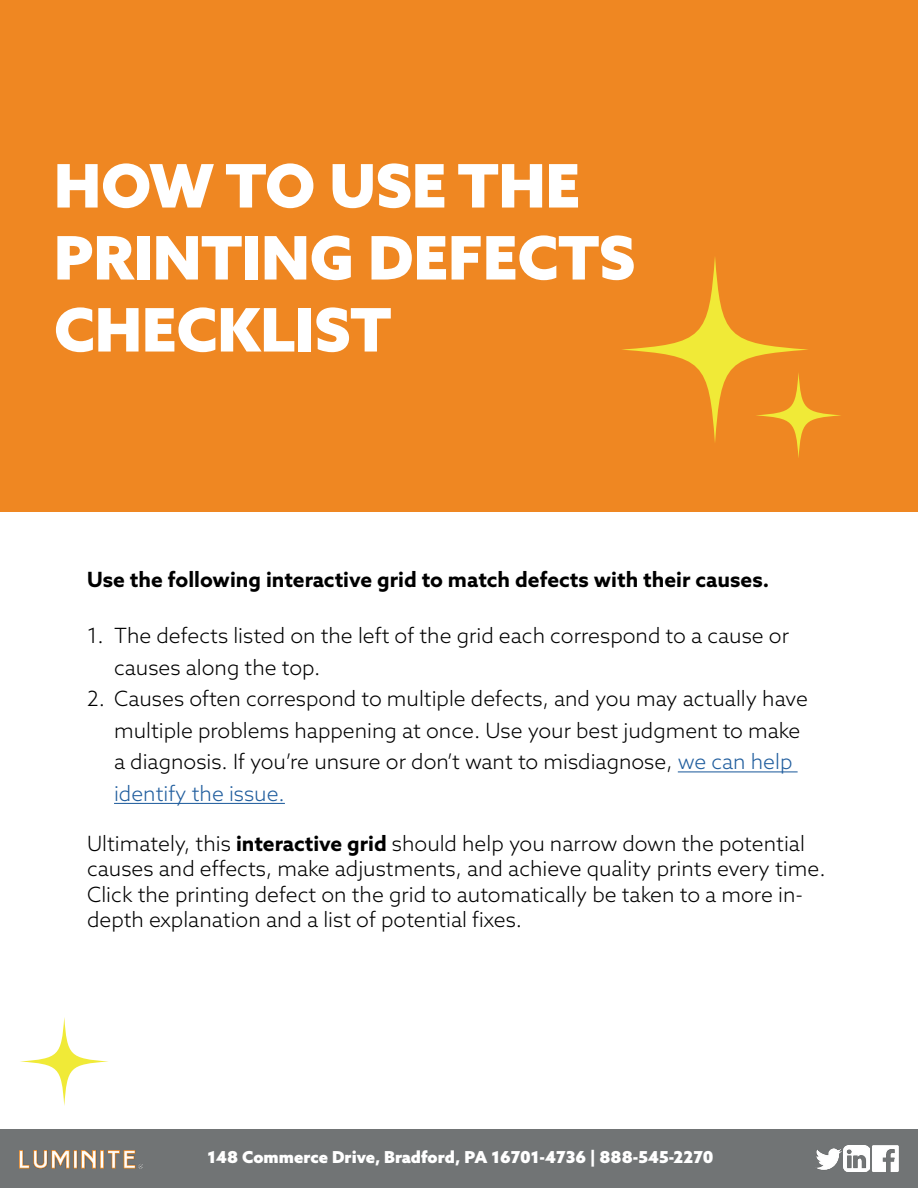
<style>
.page{position:relative;width:918px;height:1188px;background:#fff}
.page>*{position:absolute;margin:0;border:0;box-sizing:border-box;transform-origin:0 0}
.t1{font:900 60px/72px "Azo Sans";color:#fff}
.t2{font:300 21px/31.5px "Azo Sans";color:#000}
.t3{font:700 21px "Azo Sans";color:#000}
.t4{font:900 16.5px "Azo Sans";color:#fff}
.s1{color:#215e9e}
.s2{font-weight:700}
</style>
<div class="page">
<svg style="left:20px;top:1017px;width:89px;height:89px"></svg>
<div style="left:0;top:0;width:918px;height:512px;background:#ef8722"></div>
<svg style="left:621px;top:256px;width:188px;height:187px"></svg>
<svg style="left:755px;top:372px;width:87px;height:87px"></svg>
<hr style="left:678px;top:771px;width:120px;height:1px;background:#215e9e">
<hr style="left:114px;top:803px;width:171px;height:1px;background:#215e9e">
<div style="left:0;top:1130px;width:918px;height:58px;background:#717475"></div>
<img style="left:816px;top:1148px;width:25px;height:22px">
<img style="left:844px;top:1146px;width:26px;height:26px">
<img style="left:872px;top:1145px;width:27px;height:27px">
<img style="left:20px;top:1150px;width:123px;height:18px">
<h1 class="t1" style="left:54px;top:149px;width:583px">HOW TO USE THE<br>PRINTING DEFECTS<br>CHECKLIST</h1>
<p class="t3" style="left:87px;top:565px;width:684px">Use the following interactive grid to match defects with their causes.</p>
<p class="t2" style="left:114px;top:620px;width:677px;text-indent:-27px">1. The defects listed on the left of the grid each correspond to a cause or causes along the top.</p>
<p class="t2" style="left:114px;top:683px;width:695px;text-indent:-27px">2. Causes often correspond to multiple defects, and you may actually have multiple problems happening at once. Use your best judgment to make a diagnosis. If you’re unsure or don’t want to misdiagnose, <span class="s1">we can help identify the issue.</span></p>
<p class="t2" style="left:87px;top:831px;width:740px;line-height:25.2px">Ultimately, this <span class="s2">interactive grid</span> should help you narrow down the potential causes and effects, make adjustments, and achieve quality prints every time.<br>Click the printing defect on the grid to automatically be taken to a more in&shy;depth explanation and a list of potential fixes.</p>
<p class="t4" style="left:207px;top:1146px;width:508px">148 Commerce Drive, Bradford, PA 16701-4736 | 888-545-2270</p>
</div>
